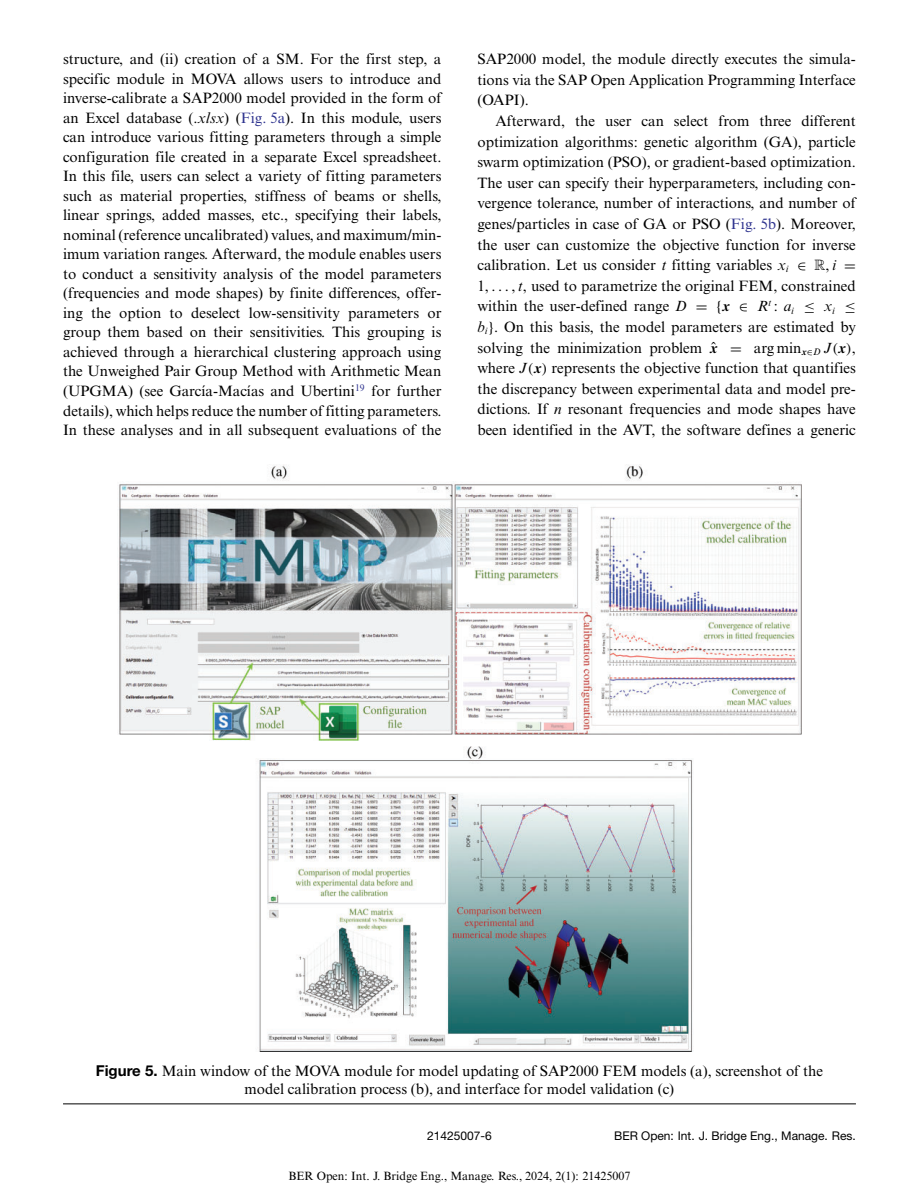
<style>
.page{position:relative;width:919px;height:1188px;background:#fff}
.page>*{position:absolute;margin:0;border:0;box-sizing:border-box;transform-origin:0 0}
.t1{font:15px/19.5px "Times New Roman MT Std";color:#000;text-align:justify}
.t2{font:12px "Times New Roman MT Std";color:#000}
.t3{font:12px "Helvetica Neue LT Std";color:#000}
.s1{font-style:italic}
.s2{color:#2f348f}
.s3{font-family:"MTSYN"}
.s4{font-family:"MSBM10"}
.s5{font-family:"MTMI"}
.s6{font-weight:700;font-style:italic}
.s7{font-family:"Helvetica Neue LT Std";font-weight:700}
</style>
<div class="page">
<img style="left:119px;top:465px;width:682px;height:586px">
<hr style="left:63px;top:1103px;width:792px;height:1px;background:#000">
<p class="t1" style="left:63px;top:51px;width:380px">structure, and (ii) creation of a SM. For the first step, a specific module in MOVA allows users to introduce and inverse-calibrate a SAP2000 model provided in the form of an Excel database (.<span class="s1">xlsx</span>) (<span class="s2">Fig. 5a</span>). In this module, users can introduce various fitting parameters through a simple configuration file created in a separate Excel spreadsheet.<br>In this file, users can select a variety of fitting parameters such as material properties, stiffness of beams or shells, linear springs, added masses, etc., specifying their labels, nominal (reference uncalibrated) values, and maximum/min&shy;imum variation ranges. Afterward, the module enables users to conduct a sensitivity analysis of the model parameters (frequencies and mode shapes) by finite differences, offer&shy;ing the option to deselect low-sensitivity parameters or group them based on their sensitivities. This grouping is achieved through a hierarchical clustering approach using the Unweighed Pair Group Method with Arithmetic Mean (UPGMA) (see García-Macías and Ubertini<sup>19</sup> for further details), which helps reduce the number of fitting parameters.<br>In these analyses and in all subsequent evaluations of the</p>
<p class="t1" style="left:477px;top:50px;width:380px;line-height:20.5px">SAP2000 model, the module directly executes the simula&shy;tions via the SAP Open Application Programming Interface (OAPI).</p>
<p class="t1" style="left:477px;top:112px;width:380px;line-height:20.5px;text-indent:18px">Afterward, the user can select from three different optimization algorithms: genetic algorithm (GA), particle swarm optimization (PSO), or gradient-based optimization.<br>The user can specify their hyperparameters, including con&shy;vergence tolerance, number of interactions, and number of genes/particles in case of GA or PSO (<span class="s2">Fig. 5b</span>). Moreover, the user can customize the objective function for inverse calibration. Let us consider <span class="s1">t</span> fitting variables <span class="s1">x</span><sub>i</sub> <span class="s3">∈</span> <span class="s4">R</span>, <span class="s1">i</span> <span class="s3">= </span>1, <span class="s5">. . .</span> , <span class="s1">t</span>, used to parametrize the original FEM, constrained within the user-defined range <span class="s1">D</span> <span class="s3">= {</span><span class="s6">x</span> <span class="s3">∈</span> <span class="s1">R</span><sup>t</sup> : <span class="s1">a</span><sub>i</sub> <span class="s3">≤</span> <span class="s1">x</span><sub>i</sub> <span class="s3">≤ </span><span class="s1">b</span><sub>i</sub><span class="s3">}</span>. On this basis, the model parameters are estimated by solving the minimization problem <span class="s6">x</span><span class="s3">ˆ =</span> arg min<sub>x</sub><sub>∈</sub><sub>D</sub> <span class="s1">J</span><span class="s5">(</span><span class="s6">x</span><span class="s5">)</span>, where <span class="s1">J</span><span class="s5">(</span><span class="s6">x</span><span class="s5">)</span> represents the objective function that quantifies the discrepancy between experimental data and model pre&shy;dictions. If <span class="s1">n</span> resonant frequencies and mode shapes have been identified in the AVT, the software defines a generic</p>
<p class="t1" style="left:96px;top:1063px;width:728px;line-height:18px;text-align:center"><span class="s7">Figure 5.</span> Main window of the MOVA module for model updating of SAP2000 FEM models (a), screenshot of the model calibration process (b), and interface for model validation (c)</p>
<p class="t3" style="left:427px;top:1132px;width:66px">21425007-6</p>
<p class="t3" style="left:613px;top:1132px;width:243px">BER Open: Int. J. Bridge Eng., Manage. Res.</p>
<p class="t2" style="left:288px;top:1172px;width:343px">BER Open: Int. J. Bridge Eng., Manage. Res., 2024, 2(1): 21425007</p>
</div>
